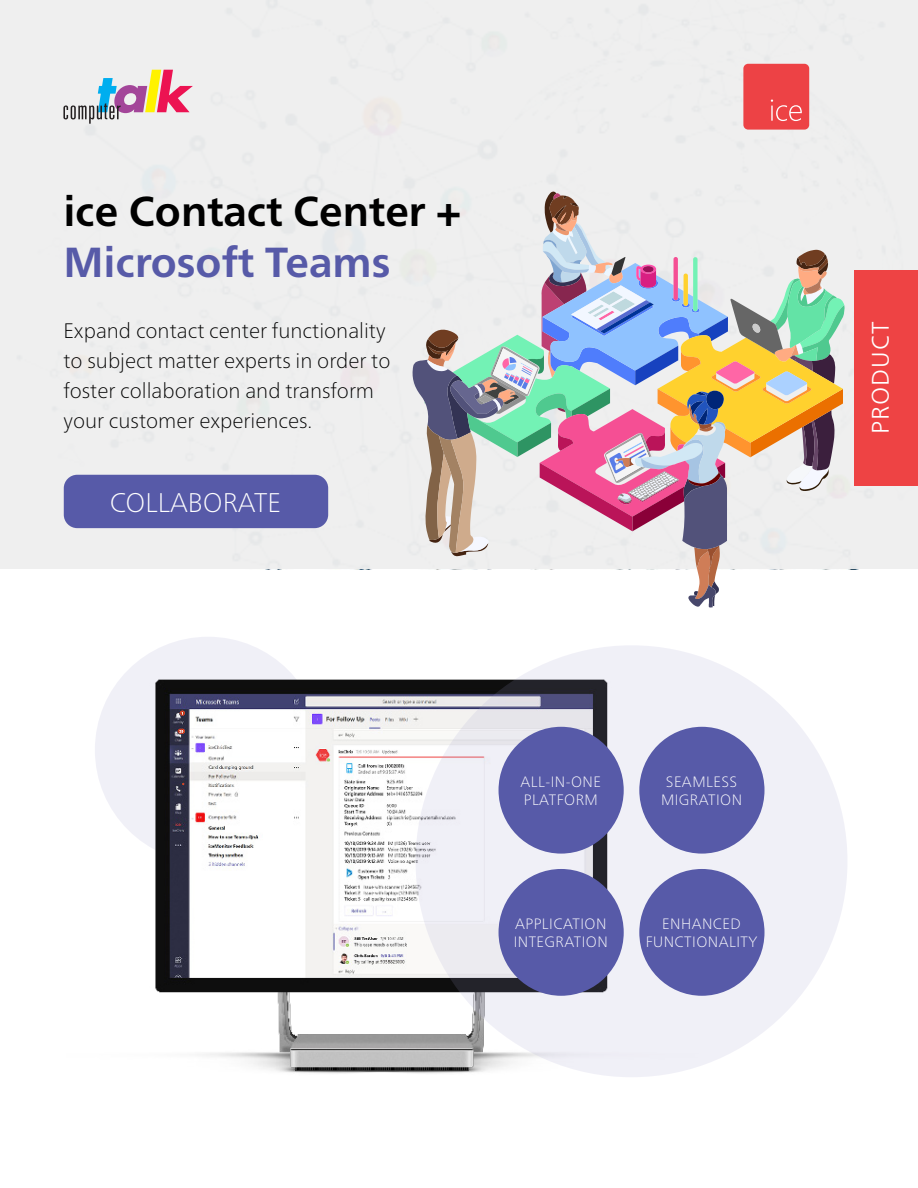
<style>
.page{position:relative;width:918px;height:1188px;background:#fff}
.page>*{position:absolute;margin:0;border:0;box-sizing:border-box;transform-origin:0 0}
.t1{font:700 42px "Frutiger Neue LT Pro";color:#000}
.t2{font:700 42px "Frutiger Neue LT Pro";color:#575aa8}
.t3{font:100 27px "Frutiger Neue LT Pro";color:#fff}
.t4{font:300 24px "Frutiger Neue LT Pro";letter-spacing:.05em;color:#fff}
.t5{font:100 21px/30px "Frutiger Neue LT Pro";color:#000}
.t6{font:100 15px/18px "Frutiger Neue LT Pro";letter-spacing:.03em;color:#fff}
</style>
<div class="page">
<div style="left:95px;top:637px;width:226px;height:226px;background:#f0f0f7;border-radius:50%"></div>
<img style="left:155px;top:679px;width:462px;height:398px">
<svg style="left:416px;top:645px;width:432px;height:432px;fill:#f0f0f7"></svg>
<div style="left:0;top:0;width:918px;height:569px;background:#efefef"></div>
<div style="left:499px;top:869px;width:125px;height:127px;background:#575aa8;border-radius:50%"></div>
<div style="left:639px;top:727px;width:126px;height:127px;background:#575aa8;border-radius:50%"></div>
<div style="left:499px;top:727px;width:125px;height:127px;background:#575aa8;border-radius:50%"></div>
<div style="left:639px;top:869px;width:126px;height:127px;background:#575aa8;border-radius:50%"></div>
<div style="left:743px;top:64px;width:66px;height:66px;background:#ed4245;border-radius:5px"></div>
<svg style="left:771px;top:100px;width:31px;height:21px"></svg>
<div style="left:64px;top:475px;width:264px;height:53px;background:#575aa8;border-radius:13px"></div>
<div style="left:854px;top:270px;width:64px;height:216px;background:#ee4344"></div>
<svg style="left:412px;top:360px;width:13px;height:44px"></svg>
<svg style="left:425px;top:193px;width:418px;height:414px"></svg>
<svg style="left:63px;top:70px;width:130px;height:54px"></svg>
<h1 class="t1" style="left:63px;top:186px;width:399px">ice Contact Center +</h1>
<h1 class="t2" style="left:63px;top:237px;width:329px">Microsoft Teams</h1>
<p class="t5" style="left:63px;top:315px;width:329px">Expand contact center functionality to subject matter experts in order to foster collaboration and transform your customer experiences.</p>
<p class="t3" style="left:110px;top:486px;width:173px">COLLABORATE</p>
<p class="t6" style="left:521px;top:773px;width:82px">ALL-IN-ONE<br>PLATFORM</p>
<p class="t6" style="left:661px;top:773px;width:83px;text-align:center">SEAMLESS<br>MIGRATION</p>
<p class="t6" style="left:514px;top:915px;width:96px">APPLICATION<br>INTEGRATION</p>
<p class="t6" style="left:646px;top:915px;width:113px;text-align:center">ENHANCED<br>FUNCTIONALITY</p>
<p class="t4" style="left:866px;top:434px;width:114px;rotate:-90deg">PRODUCT</p>
</div>
